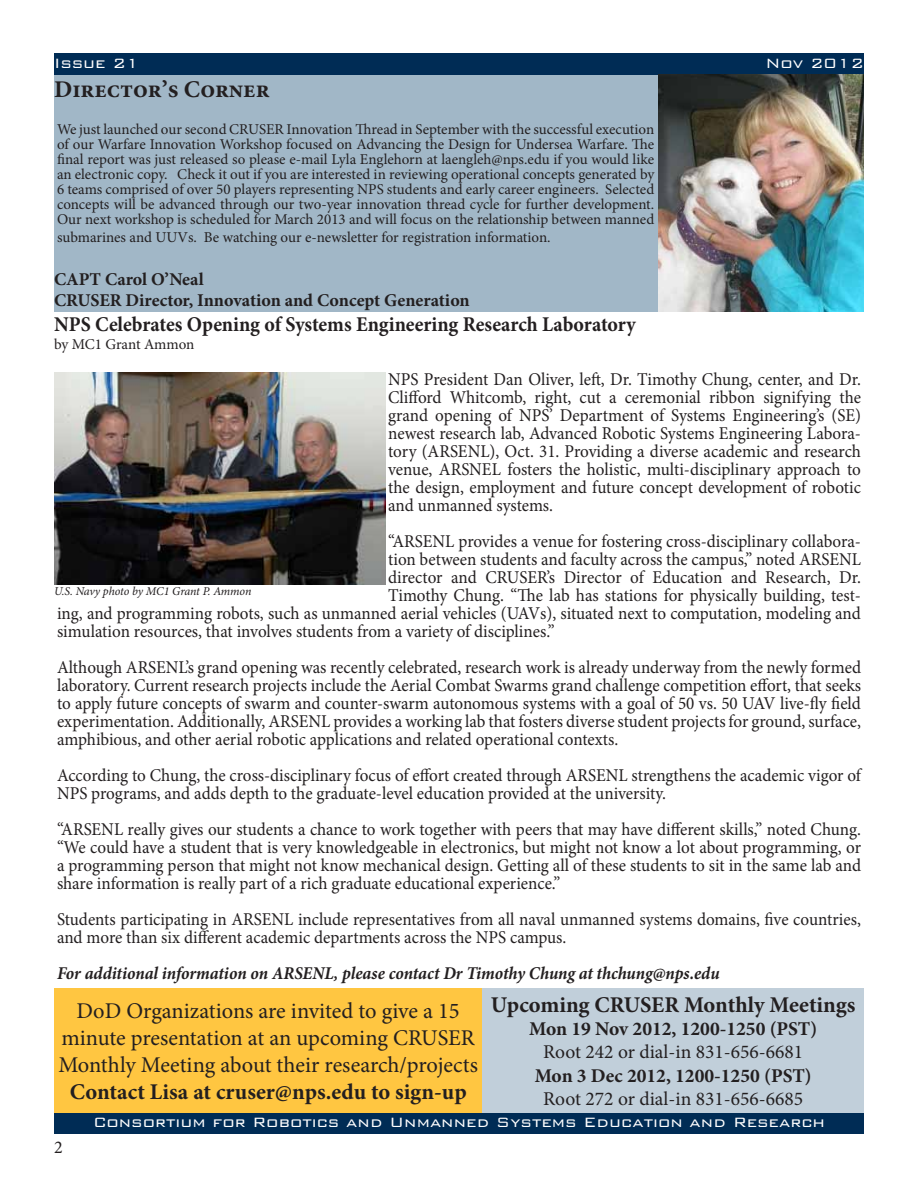
<style>
.page{position:relative;width:918px;height:1188px;background:#fff}
.page>*{position:absolute;margin:0;border:0;box-sizing:border-box;transform-origin:0 0}
.t1{font:700 24px "Minion Pro";color:#231f20}
.t2{font:22.5px/27px "Minion Pro";color:#231f20;text-align:center}
.t3{font:700 22.5px "Minion Pro";color:#231f20}
.t4{font:700 21px "Minion Pro";letter-spacing:.005em;color:#231f20;scale:.95 1}
.t5{font:19.5px "Minion Pro";color:#231f20}
.t6{font:700 19.5px "Minion Pro";color:#231f20}
.t7{font:18px/18px "Minion Pro";color:#231f20;text-align:justify;scale:.95 1}
.t8{font:italic 700 18px "Minion Pro";letter-spacing:-.005em;color:#231f20;scale:.95 1}
.t9{font:300 18px "Bank Gothic";color:#fff}
.t10{font:700 18px/21.6px "Minion Pro";color:#231f20}
.t11{font:18px "Minion Pro";color:#231f20}
.t12{font:15px/15px "Minion Pro";color:#231f20;text-align:justify}
.t13{font:italic 12px "Minion Pro";letter-spacing:-.015em;color:#231f20}
</style>
<div class="page">
<div style="left:54px;top:53px;width:810px;height:22px;background:#002c55"></div>
<div style="left:54px;top:1112px;width:810px;height:22px;background:#002c55"></div>
<div style="left:54px;top:75px;width:810px;height:236px;background:#a1b7c7"></div>
<img style="left:659px;top:75px;width:205px;height:236px">
<div style="left:54px;top:988px;width:428px;height:124px;background:#ffc641"></div>
<div style="left:482px;top:988px;width:382px;height:124px;background:#c1cfda"></div>
<img style="left:54px;top:373px;width:331px;height:211px">
<p class="t9" style="left:54px;top:49px;width:87px">Issue 21</p>
<p class="t9" style="left:765px;top:49px;width:100px">Nov 2012</p>
<h1 class="t1" style="left:54px;top:72px;width:217px">Director’s Corner</h1>
<p class="t12" style="left:57px;top:121px;width:599px">We just launched our second CRUSER Innovation Thread in September with the successful execution of our Warfare Innovation Workshop focused on Advancing the Design for Undersea Warfare. The final report was just released so please e-mail Lyla Englehorn at laengleh@nps.edu if you would like an electronic copy. Check it out if you are interested in reviewing operational concepts generated by 6 teams comprised of over 50 players representing NPS students and early career engineers. Selected concepts will be advanced through our two-year innovation thread cycle for further development.<br>Our next workshop is scheduled for March 2013 and will focus on the relationship between manned</p>
<p class="t12" style="left:57px;top:229px;width:495px">submarines and UUVs. Be watching our e-newsletter for registration information.</p>
<p class="t10" style="left:54px;top:268px;width:417px">CAPT Carol O’Neal<br>CRUSER Director, Innovation and Concept Generation</p>
<p class="t4" style="left:54px;top:310px;width:614px">NPS Celebrates Opening of Systems Engineering Research Laboratory</p>
<p class="t12" style="left:54px;top:337px;width:142px">by MC1 Grant Ammon</p>
<p class="t7" style="left:388px;top:371px;width:499px">NPS President Dan Oliver, left, Dr. Timothy Chung, center, and Dr.<br>Clifford Whitcomb, right, cut a ceremonial ribbon signifying the grand opening of NPS’ Department of Systems Engineering’s (SE) newest research lab, Advanced Robotic Systems Engineering Labora&shy;tory (ARSENL), Oct. 31. Providing a diverse academic and research venue, ARSNEL fosters the holistic, multi-disciplinary approach to the design, employment and future concept development of robotic and unmanned systems.</p>
<p class="t7" style="left:388px;top:533px;width:499px">“ARSENL provides a venue for fostering cross-disciplinary collabora-</p>
<p class="t7" style="left:388px;top:551px;width:499px">tion between students and faculty across the campus,” noted ARSENL</p>
<p class="t7" style="left:388px;top:569px;width:499px">director and CRUSER’s Director of Education and Research, Dr.</p>
<p class="t7" style="left:388px;top:587px;width:499px">Timothy Chung. “The lab has stations for physically building, test-</p>
<p class="t7" style="left:57px;top:605px;width:848px">ing, and programming robots, such as unmanned aerial vehicles (UAVs), situated next to computation, modeling and</p>
<p class="t7" style="left:57px;top:623px;width:525px">simulation resources, that involves students from a variety of disciplines.”</p>
<p class="t7" style="left:57px;top:659px;width:848px">Although ARSENL’s grand opening was recently celebrated, research work is already underway from the newly formed laboratory. Current research projects include the Aerial Combat Swarms grand challenge competition effort, that seeks to apply future concepts of swarm and counter-swarm autonomous systems with a goal of 50 vs. 50 UAV live-fly field experimentation. Additionally, ARSENL provides a working lab that fosters diverse student projects for ground, surface, amphibious, and other aerial robotic applications and related operational contexts.</p>
<p class="t7" style="left:57px;top:767px;width:849px">According to Chung, the cross-disciplinary focus of effort created through ARSENL strengthens the academic vigor of<br>NPS programs, and adds depth to the graduate-level education provided at the university.</p>
<p class="t7" style="left:57px;top:821px;width:848px">“ARSENL really gives our students a chance to work together with peers that may have different skills,” noted Chung. “We could have a student that is very knowledgeable in electronics, but might not know a lot about programming, or a programming person that might not know mechanical design. Getting all of these students to sit in the same lab and share information is really part of a rich graduate educational experience.”</p>
<p class="t7" style="left:57px;top:911px;width:848px">Students participating in ARSENL include representatives from all naval unmanned systems domains, five countries, and more than six different academic departments across the NPS campus.</p>
<p class="t8" style="left:57px;top:961px;width:699px">For additional information on ARSENL, please contact Dr Timothy Chung at thchung@nps.edu</p>
<p class="t13" style="left:54px;top:583px;width:199px">U.S. Navy photo by MC1 Grant P. Ammon</p>
<p class="t2" style="left:58px;top:997px;width:421px">DoD Organizations are invited to give a 15 minute presentation at an upcoming CRUSER<br>Monthly Meeting about their research/projects</p>
<p class="t3" style="left:70px;top:1076px;width:398px">Contact Lisa at cruser@nps.edu to sign-up</p>
<p class="t3" style="left:491px;top:989px;width:366px">Upcoming CRUSER Monthly Meetings</p>
<p class="t6" style="left:529px;top:1015px;width:290px">Mon 19 Nov 2012, 1200-1250 (PST)</p>
<p class="t5" style="left:543px;top:1039px;width:262px">Root 242 or dial-in 831-656-6681</p>
<p class="t6" style="left:535px;top:1062px;width:279px">Mon 3 Dec 2012, 1200-1250 (PST)</p>
<p class="t5" style="left:543px;top:1086px;width:262px">Root 272 or dial-in 831-656-6685</p>
<p class="t11" style="left:54px;top:1135px;width:10px">2</p>
<p class="t9" style="left:93px;top:1108px;width:734px">Consortium for Robotics and Unmanned Systems Education and Research</p>
</div>
